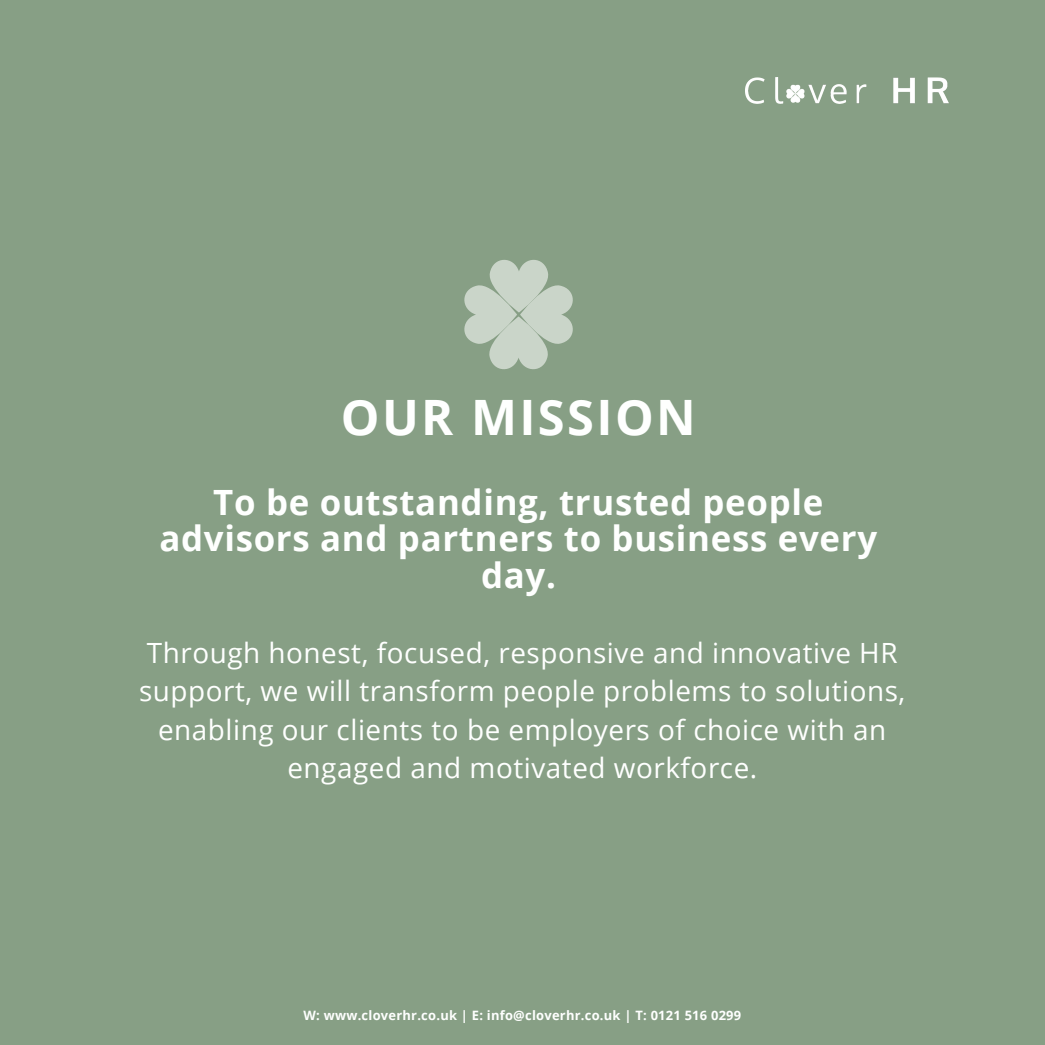
<style>
.page{position:relative;width:1045px;height:1045px;background:#fff}
.page>*{position:absolute;margin:0;border:0;box-sizing:border-box;transform-origin:0 0}
.t1{font:700 48.75px "Open Sans";letter-spacing:.05em;color:#fefffe}
.t2{font:700 34.75px/36.5px "Open Sans";letter-spacing:.02em;color:#fefffe;text-align:center}
.t3{font:27.75px/38.2px "Open Sans";letter-spacing:.02em;color:#fefffe;text-align:center}
.t4{font:700 13px "Open Sans";letter-spacing:.02em;color:#fefffe}
</style>
<div class="page">
<div style="left:0;top:0;width:1044px;height:1044px;background:#879f85"></div>
<svg style="left:464px;top:260px;width:109px;height:109px"></svg>
<img style="left:745px;top:77px;width:203px;height:27px">
<p class="t1" style="left:341px;top:383px;width:356px">OUR MISSION</p>
<p class="t2" style="left:159px;top:483px;width:719px">To be outstanding, trusted people advisors and partners to business every day.</p>
<p class="t3" style="left:139px;top:633px;width:767px">Through honest, focused, responsive and innovative HR support, we will transform people problems to solutions, enabling our clients to be employers of choice with an engaged and motivated workforce.</p>
<p class="t4" style="left:303px;top:1005px;width:439px">W: www.cloverhr.co.uk | E: info@cloverhr.co.uk | T: 0121 516 0299</p>
</div>
